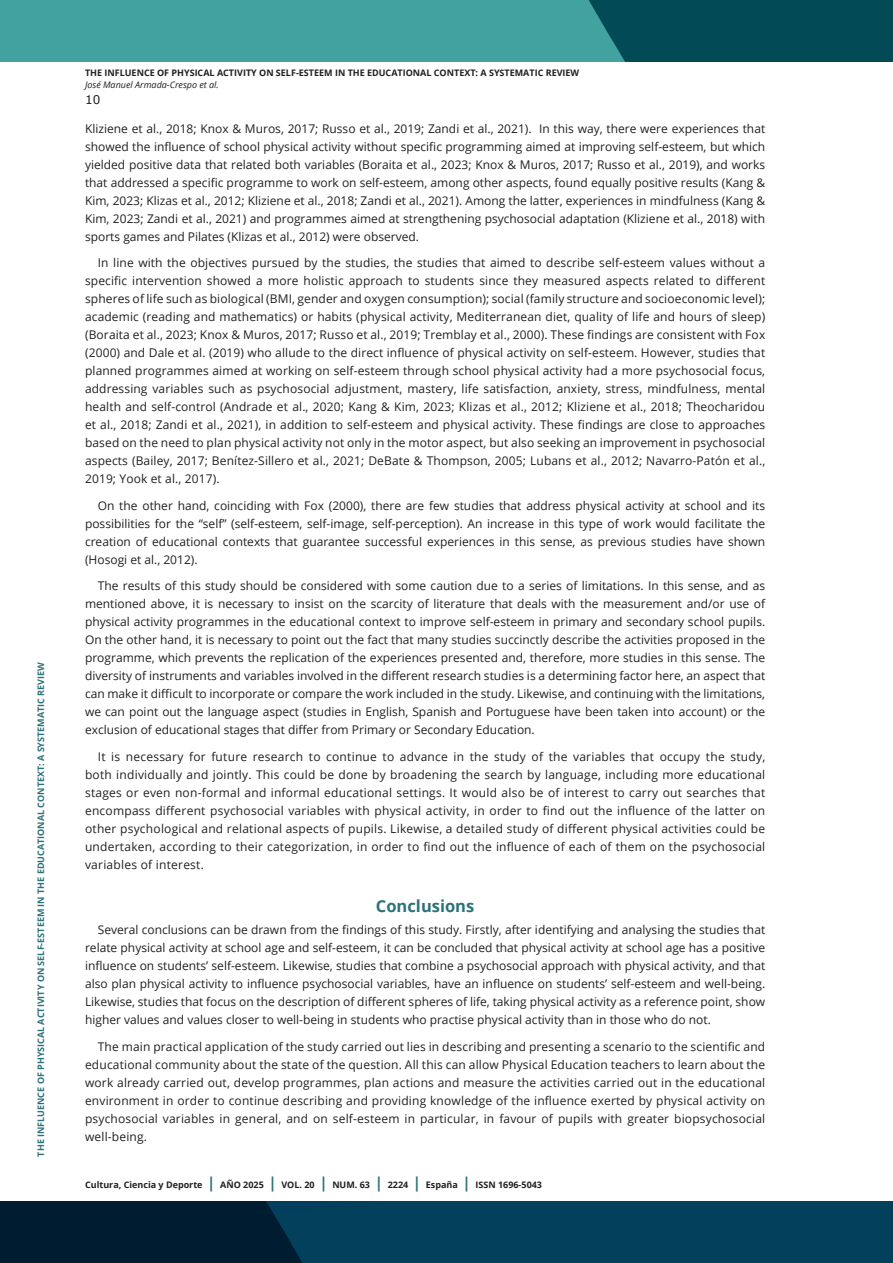
<style>
.page{position:relative;width:893px;height:1263px;background:#fff}
.page>*{position:absolute;margin:0;border:0;box-sizing:border-box;transform-origin:0 0}
.subtitulo_H3{font:700 16.5px "Open Sans";color:#2c727a}
.Cuerpo_de_texto_P{font:12px/18px "Open Sans";color:#231f20;text-align:justify}
.t1{font:12px "Verdana";color:#231f20}
.t2{font:700 9px "Open Sans";color:#231f20}
.t3{font:700 9px "Open Sans";color:#2c727a}
.t4{font:italic 9px "Open Sans";color:#231f20}
.s1{font-size:15px;color:#2c727a}
</style>
<div class="page">
<svg style="left:0;top:1201px;width:893px;height:62px;background:#02344e"></svg>
<div style="left:0;top:0;width:893px;height:62px;background:#41a29f"></div>
<div style="left:589px;top:0;width:304px;height:62px;background:#024a56"></div>
<p class="t3" style="left:34px;top:1156px;width:496px;rotate:-90deg">THE INFLUENCE OF PHYSICAL ACTIVITY ON SELF-ESTEEM IN THE EDUCATIONAL CONTEXT: A SYSTEMATIC REVIEW</p>
<p class="t2" style="left:85px;top:67px;width:496px">THE INFLUENCE OF PHYSICAL ACTIVITY ON SELF-ESTEEM IN THE EDUCATIONAL CONTEXT: A SYSTEMATIC REVIEW</p>
<p class="t4" style="left:85px;top:79px;width:135px">José Manuel Armada-Crespo et al.</p>
<p class="t1" style="left:85px;top:91px;width:17px">10</p>
<p class="Cuerpo_de_texto_P" style="left:85px;top:119px;width:682px">Kliziene et al., 2018; Knox &amp; Muros, 2017; Russo et al., 2019; Zandi et al., 2021). In this way, there were experiences that showed the influence of school physical activity without specific programming aimed at improving self-esteem, but which yielded positive data that related both variables (Boraita et al., 2023; Knox &amp; Muros, 2017; Russo et al., 2019), and works that addressed a specific programme to work on self-esteem, among other aspects, found equally positive results (Kang &amp; Kim, 2023; Klizas et al., 2012; Kliziene et al., 2018; Zandi et al., 2021). Among the latter, experiences in mindfulness (Kang &amp; Kim, 2023; Zandi et al., 2021) and programmes aimed at strengthening psychosocial adaptation (Kliziene et al., 2018) with sports games and Pilates (Klizas et al., 2012) were observed.</p>
<p class="Cuerpo_de_texto_P" style="left:85px;top:253px;width:682px;text-indent:13px">In line with the objectives pursued by the studies, the studies that aimed to describe self-esteem values without a specific intervention showed a more holistic approach to students since they measured aspects related to different spheres of life such as biological (BMI, gender and oxygen consumption); social (family structure and socioeconomic level); academic (reading and mathematics) or habits (physical activity, Mediterranean diet, quality of life and hours of sleep) (Boraita et al., 2023; Knox &amp; Muros, 2017; Russo et al., 2019; Tremblay et al., 2000). These findings are consistent with Fox (2000) and Dale et al. (2019) who allude to the direct influence of physical activity on self-esteem. However, studies that planned programmes aimed at working on self-esteem through school physical activity had a more psychosocial focus, addressing variables such as psychosocial adjustment, mastery, life satisfaction, anxiety, stress, mindfulness, mental health and self-control (Andrade et al., 2020; Kang &amp; Kim, 2023; Klizas et al., 2012; Kliziene et al., 2018; Theocharidou et al., 2018; Zandi et al., 2021), in addition to self-esteem and physical activity. These findings are close to approaches based on the need to plan physical activity not only in the motor aspect, but also seeking an improvement in psychosocial aspects (Bailey, 2017; Benítez-Sillero et al., 2021; DeBate &amp; Thompson, 2005; Lubans et al., 2012; Navarro-Patón et al., 2019; Yook et al., 2017).</p>
<p class="Cuerpo_de_texto_P" style="left:85px;top:496px;width:682px;text-indent:13px">On the other hand, coinciding with Fox (2000), there are few studies that address physical activity at school and its possibilities for the “self” (self-esteem, self-image, self-perception). An increase in this type of work would facilitate the creation of educational contexts that guarantee successful experiences in this sense, as previous studies have shown (Hosogi et al., 2012).</p>
<p class="Cuerpo_de_texto_P" style="left:85px;top:576px;width:682px;text-indent:13px">The results of this study should be considered with some caution due to a series of limitations. In this sense, and as mentioned above, it is necessary to insist on the scarcity of literature that deals with the measurement and/or use of physical activity programmes in the educational context to improve self-esteem in primary and secondary school pupils.<br>On the other hand, it is necessary to point out the fact that many studies succinctly describe the activities proposed in the programme, which prevents the replication of the experiences presented and, therefore, more studies in this sense. The diversity of instruments and variables involved in the different research studies is a determining factor here, an aspect that can make it difficult to incorporate or compare the work included in the study. Likewise, and continuing with the limitations, we can point out the language aspect (studies in English, Spanish and Portuguese have been taken into account) or the exclusion of educational stages that differ from Primary or Secondary Education.</p>
<p class="Cuerpo_de_texto_P" style="left:85px;top:747px;width:682px;text-indent:13px">It is necessary for future research to continue to advance in the study of the variables that occupy the study, both individually and jointly. This could be done by broadening the search by language, including more educational stages or even non-formal and informal educational settings. It would also be of interest to carry out searches that encompass different psychosocial variables with physical activity, in order to find out the influence of the latter on other psychological and relational aspects of pupils. Likewise, a detailed study of different physical activities could be undertaken, according to their categorization, in order to find out the influence of each of them on the psychosocial variables of interest.</p>
<p class="subtitulo_H3" style="left:376px;top:894px;width:100px">Conclusions</p>
<p class="Cuerpo_de_texto_P" style="left:85px;top:921px;width:682px;text-indent:13px">Several conclusions can be drawn from the findings of this study. Firstly, after identifying and analysing the studies that relate physical activity at school age and self-esteem, it can be concluded that physical activity at school age has a positive influence on students’ self-esteem. Likewise, studies that combine a psychosocial approach with physical activity, and that also plan physical activity to influence psychosocial variables, have an influence on students’ self-esteem and well-being.<br>Likewise, studies that focus on the description of different spheres of life, taking physical activity as a reference point, show higher values and values closer to well-being in students who practise physical activity than in those who do not.</p>
<p class="Cuerpo_de_texto_P" style="left:85px;top:1037px;width:682px;text-indent:13px">The main practical application of the study carried out lies in describing and presenting a scenario to the scientific and educational community about the state of the question. All this can allow Physical Education teachers to learn about the work already carried out, develop programmes, plan actions and measure the activities carried out in the educational environment in order to continue describing and providing knowledge of the influence exerted by physical activity on psychosocial variables in general, and on self-esteem in particular, in favour of pupils with greater biopsychosocial well-being.</p>
<p class="t2" style="left:85px;top:1179px;width:458px">Cultura, Ciencia y Deporte <span class="s1">|</span> AÑO 2025 <span class="s1">|</span> VOL. 20 <span class="s1">|</span> NUM. 63 <span class="s1">|</span> 2224 <span class="s1">|</span> España <span class="s1">|</span> ISSN 1696-5043</p>
</div>
